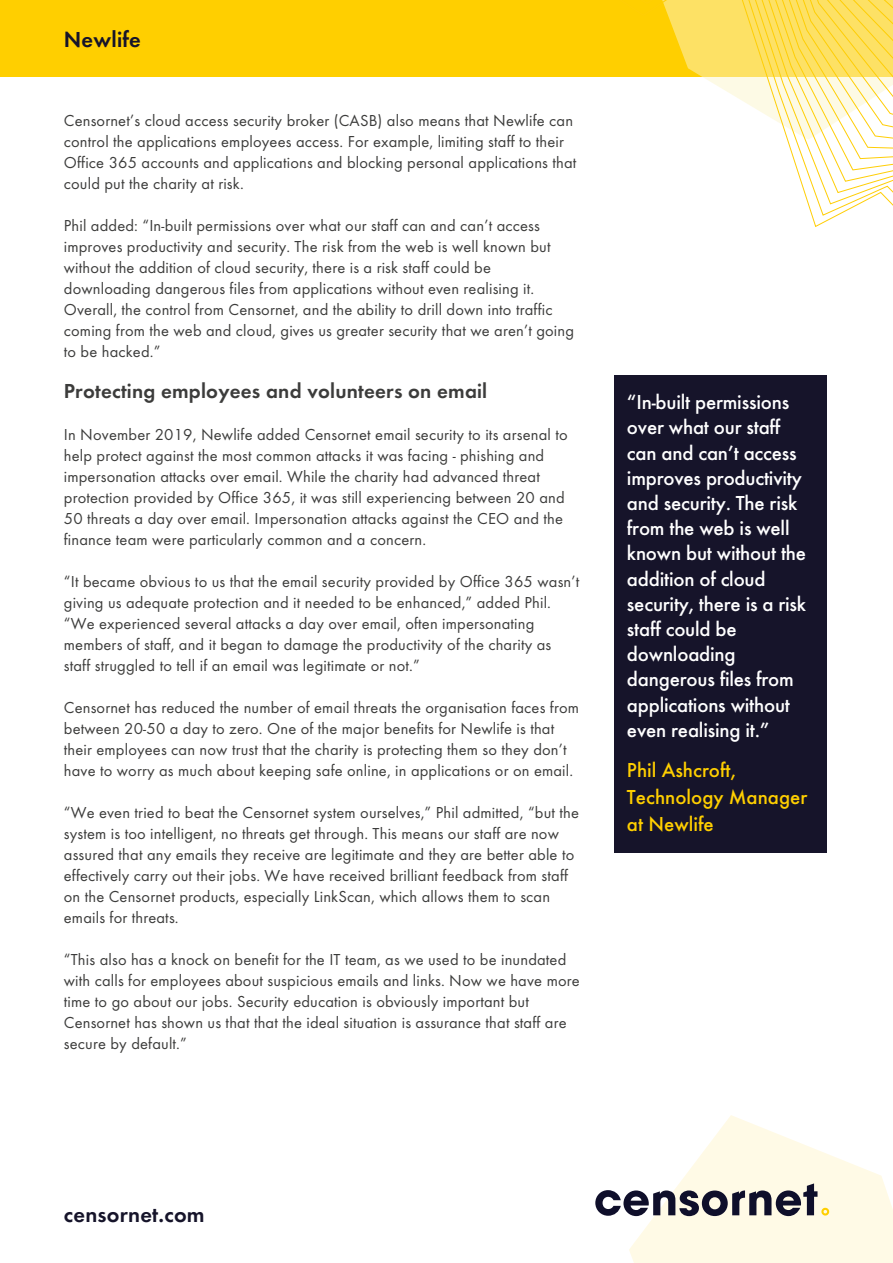
<style>
.page{position:relative;width:893px;height:1263px;background:#fff}
.page>*{position:absolute;margin:0;border:0;box-sizing:border-box;transform-origin:0 0}
.t1{font:600 22.5px "Function Pro";letter-spacing:.01em;color:#16142a}
.t2{font:500 21px/25.2px "Function Pro";letter-spacing:-.01em;color:#fff}
.t3{font:600 21px "Function Pro";letter-spacing:.01em;color:#3c3c3b}
.t4{font:500 21px/27px "Function Pro";color:#ffcf00}
.t5{font:16.5px/21px "Function Pro";letter-spacing:.01em;color:#3c3c3b}
</style>
<div class="page">
<div style="left:0;top:0;width:893px;height:77px;background:#ffcf00"></div>
<svg style="left:662px;top:0;width:231px;height:227px"></svg>
<svg style="left:595px;top:1115px;width:298px;height:148px"></svg>
<div style="left:614px;top:375px;width:213px;height:478px;background:#16142a"></div>
<h1 class="t1" style="left:64px;top:26px;width:79px">Newlife</h1>
<p class="t5" style="left:64px;top:110px;width:514px">Censornet’s cloud access security broker (CASB) also means that Newlife can control the applications employees access. For example, limiting staff to their Office 365 accounts and applications and blocking personal applications that could put the charity at risk.</p>
<p class="t5" style="left:64px;top:215px;width:512px">Phil added: “In-built permissions over what our staff can and can’t access improves productivity and security. The risk from the web is well known but without the addition of cloud security, there is a risk staff could be downloading dangerous files from applications without even realising it.<br>Overall, the control from Censornet, and the ability to drill down into traffic coming from the web and cloud, gives us greater security that we aren’t going to be hacked.”</p>
<p class="t3" style="left:64px;top:378px;width:425px">Protecting employees and volunteers on email</p>
<p class="t5" style="left:64px;top:424px;width:505px">In November 2019, Newlife added Censornet email security to its arsenal to help protect against the most common attacks it was facing - phishing and impersonation attacks over email. While the charity had advanced threat protection provided by Office 365, it was still experiencing between 20 and 50 threats a day over email. Impersonation attacks against the CEO and the finance team were particularly common and a concern.</p>
<p class="t5" style="left:64px;top:571px;width:517px">“It became obvious to us that the email security provided by Office 365 wasn’t giving us adequate protection and it needed to be enhanced,” added Phil. “We experienced several attacks a day over email, often impersonating members of staff, and it began to damage the productivity of the charity as staff struggled to tell if an email was legitimate or not.”</p>
<p class="t5" style="left:64px;top:697px;width:517px">Censornet has reduced the number of email threats the organisation faces from between 20-50 a day to zero. One of the major benefits for Newlife is that their employees can now trust that the charity is protecting them so they don’t have to worry as much about keeping safe online, in applications or on email.</p>
<p class="t5" style="left:64px;top:802px;width:517px">“We even tried to beat the Censornet system ourselves,” Phil admitted, “but the system is too intelligent, no threats get through. This means our staff are now assured that any emails they receive are legitimate and they are better able to effectively carry out their jobs. We have received brilliant feedback from staff on the Censornet products, especially LinkScan, which allows them to scan emails for threats.</p>
<p class="t5" style="left:64px;top:949px;width:517px">“This also has a knock on benefit for the IT team, as we used to be inundated with calls for employees about suspicious emails and links. Now we have more time to go about our jobs. Security education is obviously important but Censornet has shown us that that the ideal situation is assurance that staff are secure by default.”</p>
<p class="t2" style="left:627px;top:389px;width:181px">“In-built permissions over what our staff can and can’t access improves productivity and security. The risk from the web is well known but without the addition of cloud security, there is a risk staff could be downloading dangerous files from applications without even realising it.”</p>
<p class="t4" style="left:627px;top:757px;width:182px">Phil Ashcroft,<br>Technology Manager at Newlife</p>
<h1 class="t1" style="left:64px;top:1201px;width:142px">censornet.com</h1>
</div>
